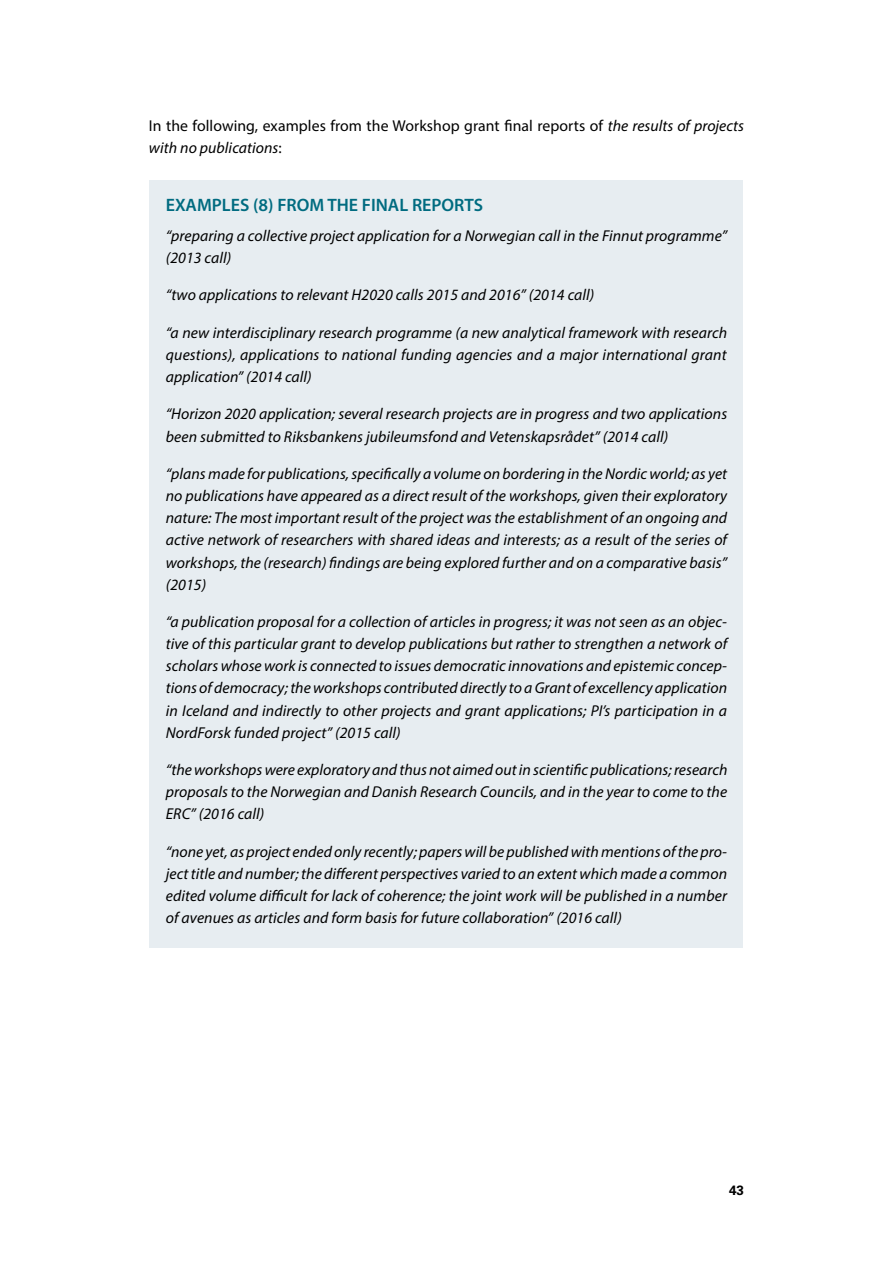
<style>
.page{position:relative;width:893px;height:1263px;background:#fff}
.page>*{position:absolute;margin:0;border:0;box-sizing:border-box;transform-origin:0 0}
.Otsikko_SUMMARY{font:600 18px "Myriad Pro";color:#006b80}
.Leipä_kurs_examples{font:italic 15.75px/22.2px "Myriad Pro";letter-spacing:.005em;color:#000;text-align:justify}
.Leipä_1__kpl{font:15.75px/22.2px "Myriad Pro";letter-spacing:.005em;color:#000}
.t1{font:700 13.5px "Univers LT Std";color:#000}
.s1{font-style:italic}
</style>
<div class="page">
<div style="left:150px;top:180px;width:593px;height:768px;background:#e7edf1"></div>
<p class="Leipä_1__kpl" style="left:149px;top:114px;width:597px">In the following, examples from the Workshop grant final reports of <span class="s1">the results of projects with no publications</span>:</p>
<p class="Otsikko_SUMMARY" style="left:166px;top:193px;width:319px">EXAMPLES (8) FROM THE FINAL REPORTS</p>
<p class="Leipä_kurs_examples" style="left:166px;top:224px;width:563px">“preparing a collective project application for a Norwegian call in the Finnut programme” (2013 call)</p>
<p class="Leipä_kurs_examples" style="left:166px;top:284px;width:430px">“two applications to relevant H2020 calls 2015 and 2016” (2014 call)</p>
<p class="Leipä_kurs_examples" style="left:166px;top:321px;width:563px">“a new interdisciplinary research programme (a new analytical framework with research questions), applications to national funding agencies and a major international grant application” (2014 call)</p>
<p class="Leipä_kurs_examples" style="left:166px;top:403px;width:563px">“Horizon 2020 application; several research projects are in progress and two applications been submitted to Riksbankens jubileumsfond and Vetenskapsrådet” (2014 call)</p>
<p class="Leipä_kurs_examples" style="left:166px;top:462px;width:563px">“plans made for publications, specifically a volume on bordering in the Nordic world; as yet no publications have appeared as a direct result of the workshops, given their exploratory nature: The most important result of the project was the establishment of an ongoing and active network of researchers with shared ideas and interests; as a result of the series of workshops, the (research) findings are being explored further and on a comparative basis” (2015)</p>
<p class="Leipä_kurs_examples" style="left:166px;top:610px;width:563px">“a publication proposal for a collection of articles in progress; it was not seen as an objec&shy;tive of this particular grant to develop publications but rather to strengthen a network of scholars whose work is connected to issues democratic innovations and epistemic concep&shy;tions of democracy; the workshops contributed directly to a Grant of excellency application in Iceland and indirectly to other projects and grant applications; PI’s participation in a NordForsk funded project” (2015 call)</p>
<p class="Leipä_kurs_examples" style="left:166px;top:758px;width:563px">“the workshops were exploratory and thus not aimed out in scientific publications; research proposals to the Norwegian and Danish Research Councils, and in the year to come to the ERC” (2016 call)</p>
<p class="Leipä_kurs_examples" style="left:166px;top:840px;width:563px">“none yet, as project ended only recently; papers will be published with mentions of the pro&shy;ject title and number; the different perspectives varied to an extent which made a common edited volume difficult for lack of coherence; the joint work will be published in a number of avenues as articles and form basis for future collaboration” (2016 call)</p>
<p class="t1" style="left:729px;top:1182px;width:17px">43</p>
</div>
